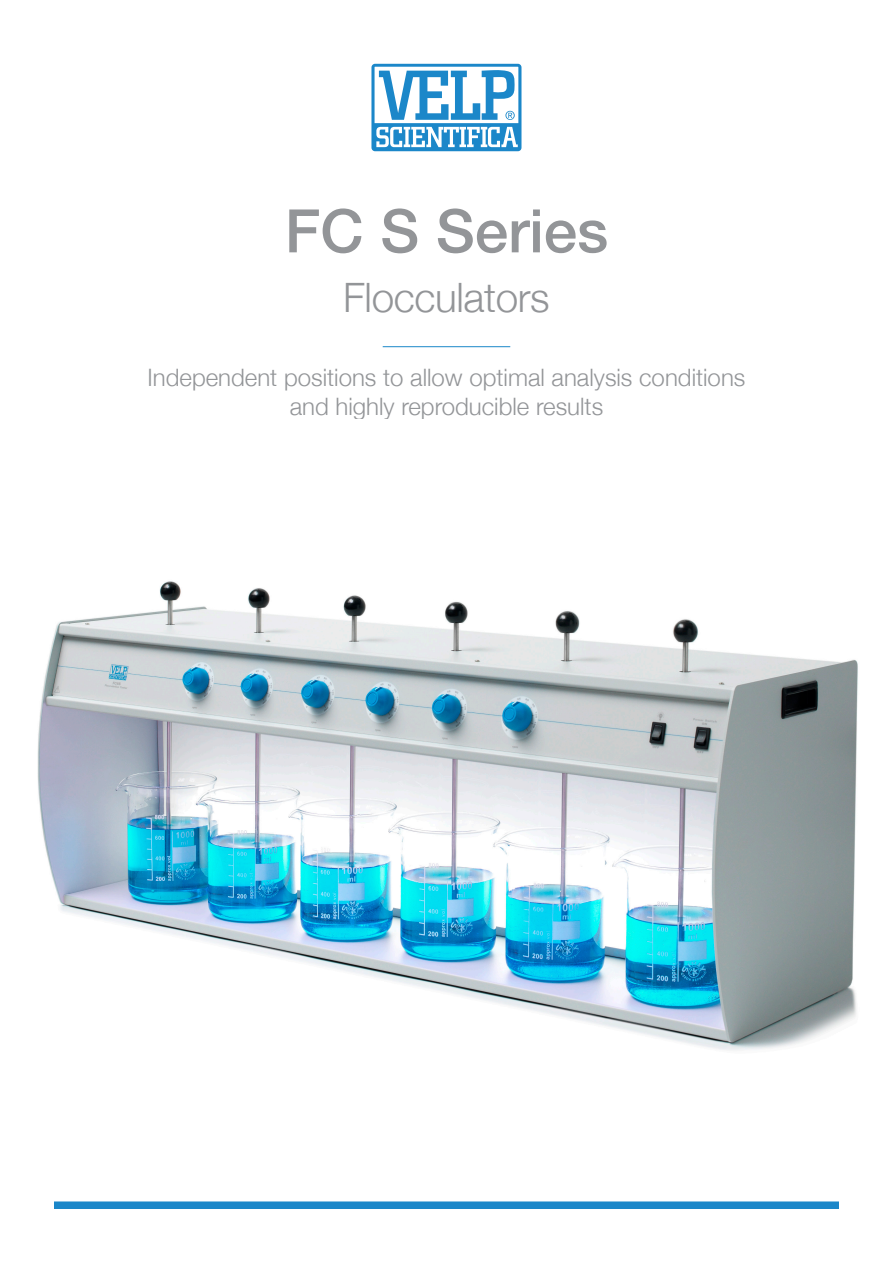
<style>
.page{position:relative;width:893px;height:1263px;background:#fff}
.page>*{position:absolute;margin:0;border:0;box-sizing:border-box;transform-origin:0 0}
.t1{font:500 60px "Helvetica Neue";color:#939598}
.t2{font:300 40.5px "Helvetica Neue";letter-spacing:-.01em;color:#939598}
.t3{font:300 24px "Helvetica Neue";color:#939598}
</style>
<div class="page">
<svg style="left:371px;top:64px;width:150px;height:87px"></svg>
<div style="left:54px;top:1201px;width:785px;height:8px;background:#1b87c9"></div>
<hr style="left:383px;top:346px;width:127px;height:1px;background:#1b87c9">
<img style="left:37px;top:581px;width:821px;height:470px">
<p class="t1" style="left:285px;top:183px;width:325px">FC S Series</p>
<p class="t2" style="left:343px;top:265px;width:208px">Flocculators</p>
<p class="t3" style="left:148px;top:358px;width:599px">Independent positions to allow optimal analysis conditions</p>
<p class="t3" style="left:290px;top:387px;width:315px">and highly reproducible results</p>
</div>
